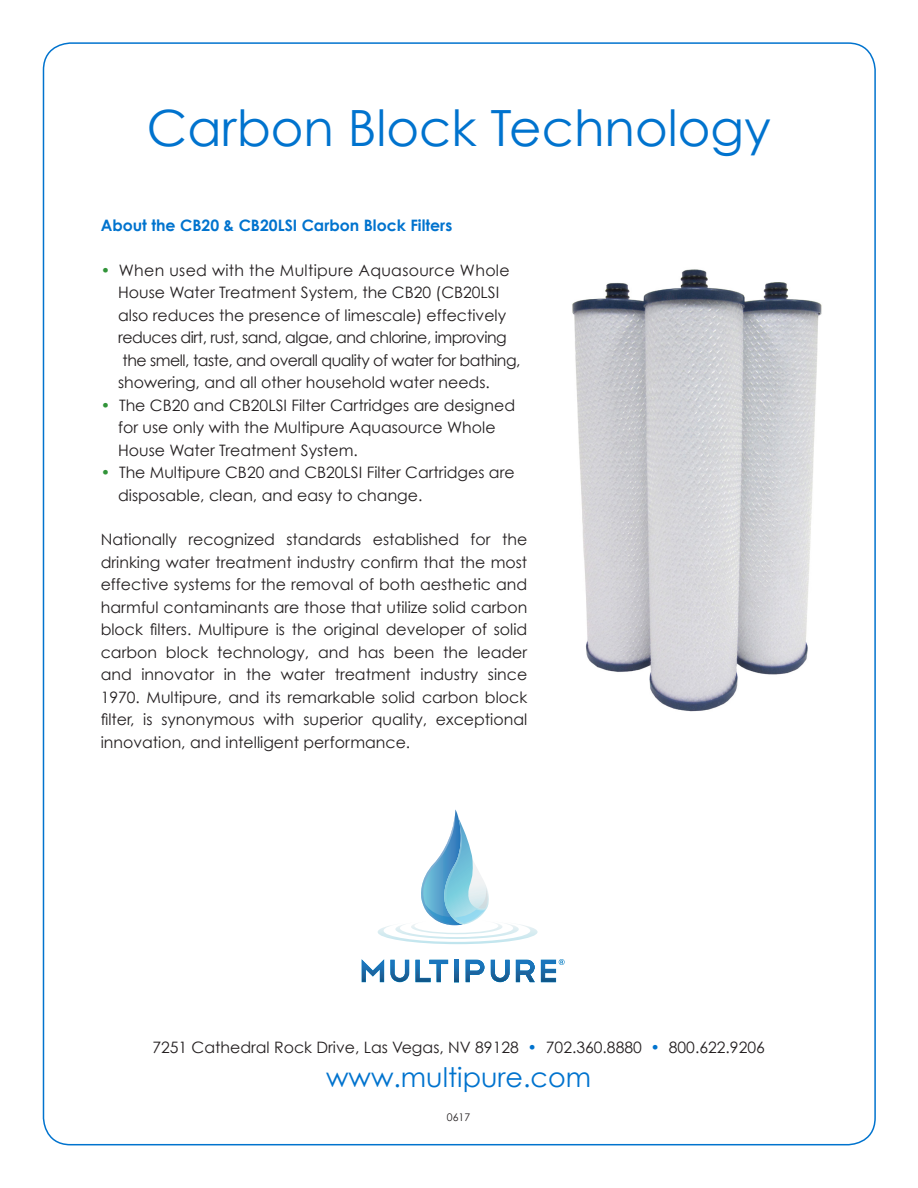
<style>
.page{position:relative;width:918px;height:1188px;background:#fff}
.page>*{position:absolute;margin:0;border:0;box-sizing:border-box;transform-origin:0 0}
.t1{font:49.95px "Century Gothic";color:#0073ce}
.t2{font:27px "Century Gothic";color:#0073ce}
.t3{font:15.75px/22.5px "Century Gothic";color:#231f20;text-align:justify}
.t4{font:15.75px "Century Gothic";letter-spacing:-.03em;color:#231f20}
.t5{font:15.75px "Century Gothic";letter-spacing:.02em;color:#231f20}
.t6{font:700 15.75px "Century Gothic";color:#0073ce}
.t7{font:10.5px "Century Gothic";color:#231f20}
.s1{color:#319439}
.s2{color:#0073ce}
</style>
<div class="page">
<img style="left:572px;top:269px;width:250px;height:443px">
<svg style="left:454px;top:960px;width:5px;height:22px"></svg>
<svg style="left:362px;top:959px;width:22px;height:23px"></svg>
<svg style="left:390px;top:960px;width:19px;height:22px"></svg>
<svg style="left:415px;top:960px;width:33px;height:22px"></svg>
<svg style="left:455px;top:960px;width:3px;height:22px"></svg>
<svg style="left:466px;top:960px;width:18px;height:22px"></svg>
<svg style="left:491px;top:960px;width:19px;height:22px"></svg>
<svg style="left:516px;top:960px;width:19px;height:22px"></svg>
<svg style="left:378px;top:809px;width:160px;height:135px"></svg>
<svg style="left:541px;top:959px;width:24px;height:23px"></svg>
<p class="t1" style="left:147px;top:97px;width:626px">Carbon Block Technology</p>
<p class="t6" style="left:101px;top:215px;width:353px">About the CB20 &amp; CB20LSI Carbon Block Filters</p>
<p class="t5" style="left:101px;top:260px;width:410px"><span class="s1">•</span> When used with the Multipure Aquasource Whole</p>
<p class="t3" style="left:118px;top:281px;width:383px">House Water Treatment System, the CB20 (CB20LSI</p>
<p class="t3" style="left:118px;top:304px;width:390px">also reduces the presence of limescale) effectively</p>
<p class="t4" style="left:118px;top:328px;width:390px">reduces dirt, rust, sand, algae, and chlorine, improving</p>
<p class="t4" style="left:123px;top:350px;width:399px">the smell, taste, and overall quality of water for bathing,</p>
<p class="t3" style="left:118px;top:371px;width:373px">showering, and all other household water needs.</p>
<p class="t3" style="left:101px;top:394px;width:416px"><span class="s1">•</span> The CB20 and CB20LSI Filter Cartridges are designed</p>
<p class="t3" style="left:118px;top:416px;width:379px">for use only with the Multipure Aquasource Whole</p>
<p class="t3" style="left:118px;top:439px;width:241px">House Water Treatment System.</p>
<p class="t3" style="left:101px;top:461px;width:415px"><span class="s1">•</span> The Multipure CB20 and CB20LSI Filter Cartridges are</p>
<p class="t3" style="left:118px;top:484px;width:306px">disposable, clean, and easy to change.</p>
<p class="t3" style="left:101px;top:528px;width:428px">Nationally recognized standards established for the drinking water treatment industry confirm that the most effective systems for the removal of both aesthetic and harmful contaminants are those that utilize solid carbon block filters. Multipure is the original developer of solid carbon block technology, and has been the leader and innovator in the water treatment industry since 1970. Multipure, and its remarkable solid carbon block filter, is synonymous with superior quality, exceptional innovation, and intelligent performance.</p>
<p class="t3" style="left:152px;top:1036px;width:614px">7251 Cathedral Rock Drive, Las Vegas, NV 89128 <span class="s2">•</span> 702.360.8880 <span class="s2">•</span> 800.622.9206</p>
<p class="t2" style="left:326px;top:1060px;width:266px">www.multipure.com</p>
<p class="t7" style="left:447px;top:1111px;width:25px">0617</p>
</div>
